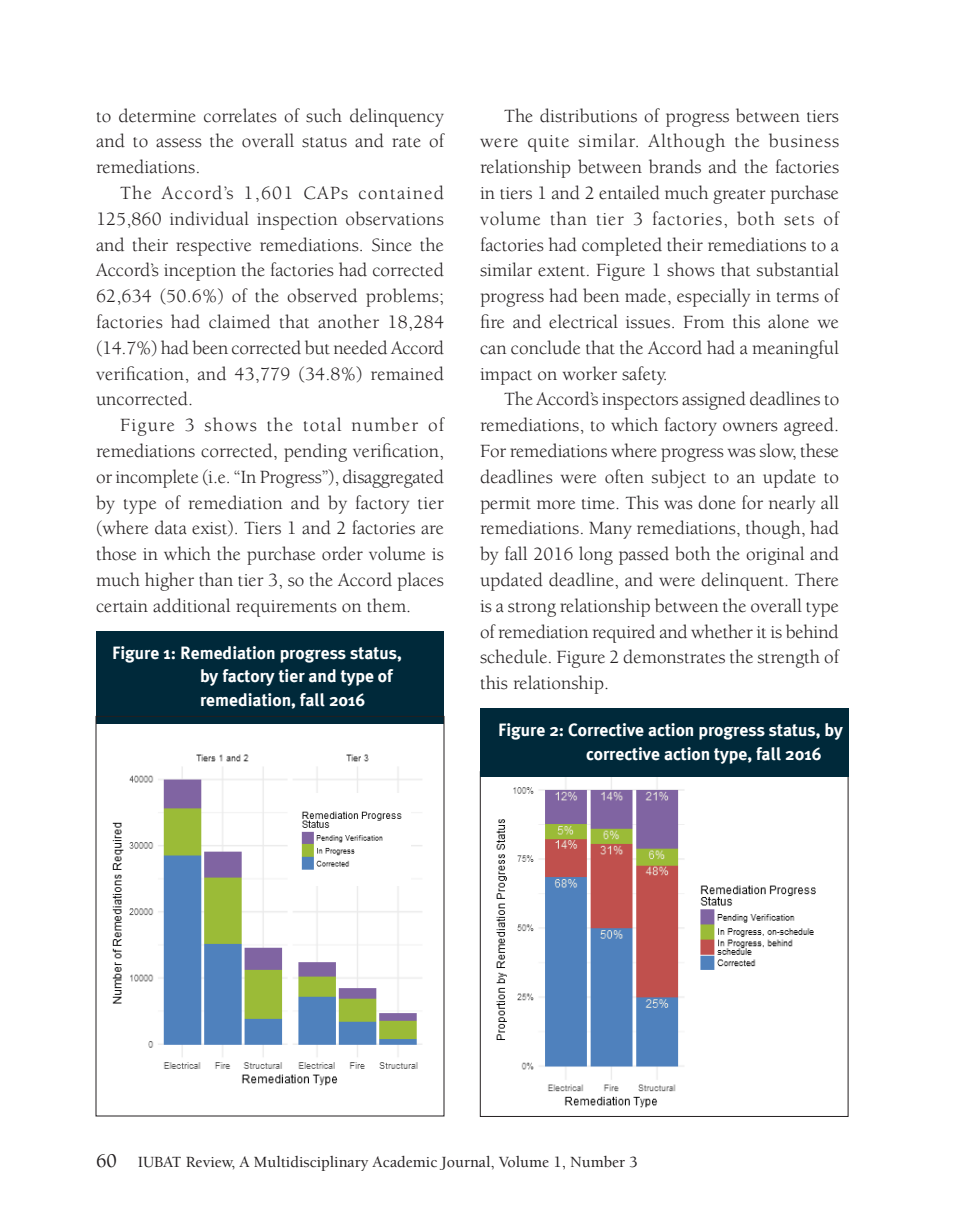
<style>
.page{position:relative;width:972px;height:1224px;background:#fff}
.page>*{position:absolute;margin:0;border:0;box-sizing:border-box;transform-origin:0 0}
.body{font:19.2px/25.8px "Berkeley Std";color:#231f20;text-align:justify}
.figure_head{font:700 17.6px/23.4px "Meta Plus";color:#fff}
.t1{font:500 16px "Berkeley Std";color:#231f20}
.s1{font-size:20px}
</style>
<div class="page">
<img style="left:492px;top:776px;width:335px;height:332px">
<img style="left:112px;top:754px;width:310px;height:332px">
<img style="left:292px;top:793px;width:118px;height:93px">
<div style="left:96px;top:631px;width:348px;height:93px;background:#00293a"></div>
<div style="left:96px;top:716px;width:348px;height:400px;border:1px solid #231f20"></div>
<div style="left:480px;top:708px;width:368px;height:68px;background:#00293a"></div>
<p class="body" style="left:96px;top:103px;width:350px">to determine correlates of such delinquency and to assess the overall status and rate of remediations.</p>
<p class="body" style="left:96px;top:180px;width:350px;text-indent:24px">The Accord’s 1,601 CAPs contained 125,860 individual inspection observations and their respective remediations. Since the Accord’s inception the factories had corrected 62,634 (50.6%) of the observed problems; factories had claimed that another 18,284 (14.7%) had been corrected but needed Accord verification, and 43,779 (34.8%) remained uncorrected.</p>
<p class="body" style="left:96px;top:413px;width:350px;text-indent:24px">Figure 3 shows the total number of remediations corrected, pending verification, or incomplete (i.e. “In Progress”), disaggregated by type of remediation and by factory tier (where data exist). Tiers 1 and 2 factories are those in which the purchase order volume is much higher than tier 3, so the Accord places certain additional requirements on them.</p>
<p class="figure_head" style="left:200px;top:641px;width:203px;text-indent:-88px">Figure 1: Remediation progress status, by factory tier and type of remediation, fall 2016</p>
<p class="body" style="left:480px;top:103px;width:361px;text-indent:24px">The distributions of progress between tiers were quite similar. Although the business relationship between brands and the factories in tiers 1 and 2 entailed much greater purchase volume than tier 3 factories, both sets of factories had completed their remediations to a similar extent. Figure 1 shows that substantial progress had been made, especially in terms of fire and electrical issues. From this alone we can conclude that the Accord had a meaningful impact on worker safety.</p>
<p class="body" style="left:480px;top:387px;width:361px;text-indent:24px">The Accord’s inspectors assigned deadlines to remediations, to which factory owners agreed.<br>For remediations where progress was slow, these deadlines were often subject to an update to permit more time. This was done for nearly all remediations. Many remediations, though, had by fall 2016 long passed both the original and updated deadline, and were delinquent. There is a strong relationship between the overall type of remediation required and whether it is behind schedule. Figure 2 demonstrates the strength of this relationship.</p>
<p class="figure_head" style="left:586px;top:718px;width:258px;text-indent:-88px">Figure 2: Corrective action progress status, by corrective action type, fall 2016</p>
<p class="t1" style="left:96px;top:1153px;width:543px"><span class="s1">60</span> IUBAT Review, A Multidisciplinary Academic Journal, Volume 1, Number 3</p>
</div>
